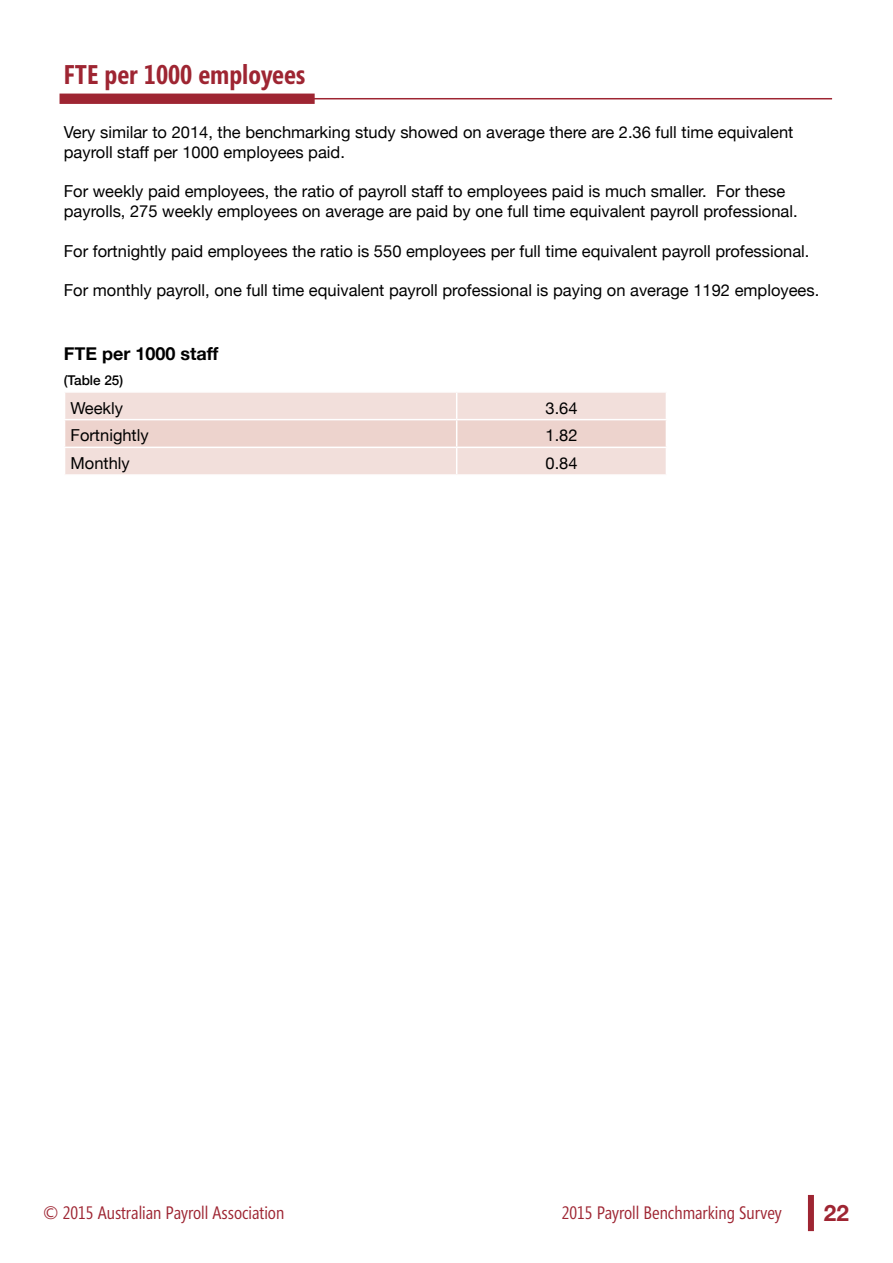
<style>
.page{position:relative;width:893px;height:1263px;background:#fff}
.page>*{position:absolute;margin:0;border:0;box-sizing:border-box;transform-origin:0 0}
.t1{font:700 27px "Segoe Condensed";color:#9e2532}
.t2{font:700 22.5px "Helvetica Neue";color:#9e2532}
.t3{font:18px "Segoe Condensed";color:#9e2532}
.t4{font:700 18px "Helvetica Neue";color:#000}
.t5{font:16.5px/19.8px "Helvetica Neue";color:#000}
.t6{font:500 13.5px "Helvetica Neue";color:#000}
</style>
<div class="page">
<div style="left:808px;top:1195px;width:6px;height:36px;background:#9e2532"></div>
<hr style="left:60px;top:98px;width:772px;height:1px;background:#9e2532">
<div style="left:60px;top:94px;width:255px;height:10px;background:#9e2532;border:2px solid #9e2532"></div>
<svg style="left:65px;top:393px;width:601px;height:81px;background:#f0dcd7"></svg>
<h1 class="t1" style="left:64px;top:59px;width:243px">FTE per 1000 employees</h1>
<p class="t5" style="left:64px;top:122px;width:731px">Very similar to 2014, the benchmarking study showed on average there are 2.36 full time equivalent payroll staff per 1000 employees paid.</p>
<p class="t5" style="left:64px;top:181px;width:735px">For weekly paid employees, the ratio of payroll staff to employees paid is much smaller. For these payrolls, 275 weekly employees on average are paid by one full time equivalent payroll professional.</p>
<p class="t5" style="left:64px;top:241px;width:747px">For fortnightly paid employees the ratio is 550 employees per full time equivalent payroll professional.</p>
<p class="t5" style="left:64px;top:280px;width:757px">For monthly payroll, one full time equivalent payroll professional is paying on average 1192 employees.</p>
<p class="t4" style="left:64px;top:343px;width:156px">FTE per 1000 staff</p>
<p class="t6" style="left:64px;top:369px;width:61px">(Table 25)</p>
<p class="t5" style="left:71px;top:398px;width:54px">Weekly</p>
<p class="t5" style="left:545px;top:398px;width:34px">3.64</p>
<p class="t5" style="left:71px;top:425px;width:80px">Fortnightly</p>
<p class="t5" style="left:545px;top:425px;width:34px">1.82</p>
<p class="t5" style="left:71px;top:453px;width:61px">Monthly</p>
<p class="t5" style="left:545px;top:453px;width:34px">0.84</p>
<p class="t3" style="left:43px;top:1202px;width:242px">© 2015 Australian Payroll Association</p>
<p class="t3" style="left:562px;top:1202px;width:221px">2015 Payroll Benchmarking Survey</p>
<h2 class="t2" style="left:824px;top:1199px;width:27px">22</h2>
</div>
